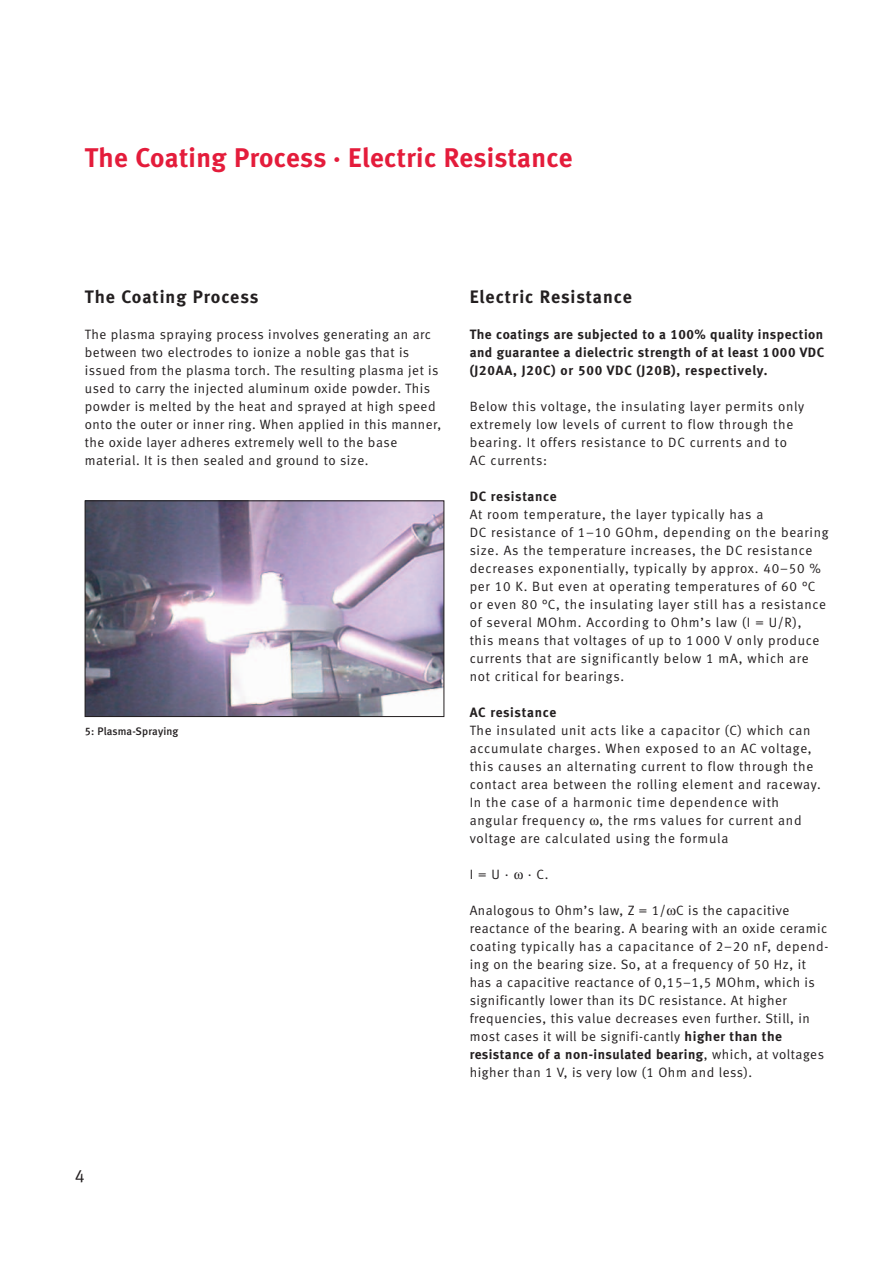
<style>
.page{position:relative;width:893px;height:1263px;background:#fff}
.page>*{position:absolute;margin:0;border:0;box-sizing:border-box;transform-origin:0 0}
.t1{font:27px "Meta Bold LF";letter-spacing:.015em;color:#e41c3b}
.t2{font:18px "Meta Bold LF";letter-spacing:.055em;color:#231f20}
.t3{font:18px "Meta Normal LF";color:#231f20}
.t4{font:13.5px/18px "Meta Normal LF";letter-spacing:.045em;color:#231f20}
.t5{font:13.5px/18px "Meta Bold LF";letter-spacing:.045em;color:#231f20;text-align:justify}
.t6{font:10.95px "Meta Medium LF";letter-spacing:.015em;color:#231f20}
.s1{font-family:"Meta Bold LF"}
.s2{font-family:"Meta Normal LF"}
</style>
<div class="page">
<img style="left:87px;top:503px;width:355px;height:212px">
<div style="left:85px;top:501px;width:359px;height:216px;border:1px solid #231f20"></div>
<h1 class="t1" style="left:85px;top:147px;width:489px">The Coating Process · Electric Resistance</h1>
<h2 class="t2" style="left:85px;top:289px;width:175px">The Coating Process</h2>
<p class="t4" style="left:85px;top:326px;width:358px">The plasma spraying process involves generating an arc between two electrodes to ionize a noble gas that is issued from the plasma torch. The resulting plasma jet is used to carry the injected aluminum oxide powder. This powder is melted by the heat and sprayed at high speed onto the outer or inner ring. When applied in this manner, the oxide layer adheres extremely well to the base material. It is then sealed and ground to size.</p>
<p class="t6" style="left:85px;top:727px;width:95px">5: Plasma-Spraying</p>
<h2 class="t2" style="left:470px;top:289px;width:164px">Electric Resistance</h2>
<p class="t5" style="left:470px;top:326px;width:356px">The coatings are subjected to a 100% quality inspection and guarantee a dielectric strength of at least 1000 VDC (J20AA, J20C) or 500 VDC (J20B), respectively.</p>
<p class="t4" style="left:470px;top:398px;width:336px">Below this voltage, the insulating layer permits only extremely low levels of current to flow through the bearing. It offers resistance to DC currents and to AC currents:</p>
<p class="t5" style="left:470px;top:488px;width:89px">DC resistance</p>
<p class="t4" style="left:470px;top:506px;width:361px">At room temperature, the layer typically has a<br>DC resistance of 1–10 GOhm, depending on the bearing size. As the temperature increases, the DC resistance decreases exponentially, typically by approx. 40–50 % per 10 K. But even at operating temperatures of 60 °C or even 80 °C, the insulating layer still has a resistance of several MOhm. According to Ohm’s law (I = U/R),<br>this means that voltages of up to 1000 V only produce currents that are significantly below 1 mA, which are not critical for bearings.</p>
<p class="t5" style="left:470px;top:704px;width:88px">AC resistance</p>
<p class="t4" style="left:470px;top:722px;width:353px">The insulated unit acts like a capacitor (C) which can accumulate charges. When exposed to an AC voltage, this causes an alternating current to flow through the contact area between the rolling element and raceway.<br>In the case of a harmonic time dependence with angular frequency , the rms values for current and voltage are calculated using the formula</p>
<p class="t4" style="left:470px;top:866px;width:41px">I = U ·</p>
<p class="t4" style="left:528px;top:866px;width:22px">· C.</p>
<p class="t4" style="left:470px;top:902px;width:360px">Analogous to Ohm’s law, Z = 1/ C is the capacitive reactance of the bearing. A bearing with an oxide ceramic coating typically has a capacitance of 2–20 nF, depend&shy;ing on the bearing size. So, at a frequency of 50 Hz, it has a capacitive reactance of 0,15–1,5 MOhm, which is significantly lower than its DC resistance. At higher frequencies, this value decreases even further. Still, in most cases it will be signifi-cantly <span class="s1">higher than the</span></p>
<p class="t5" style="left:470px;top:1046px;width:356px">resistance of a non-insulated bearing<span class="s2">, which, at voltages</span></p>
<p class="t4" style="left:470px;top:1064px;width:284px">higher than 1 V, is very low (1 Ohm and less).</p>
<h2 class="t3" style="left:75px;top:1169px;width:12px">4</h2>
</div>
